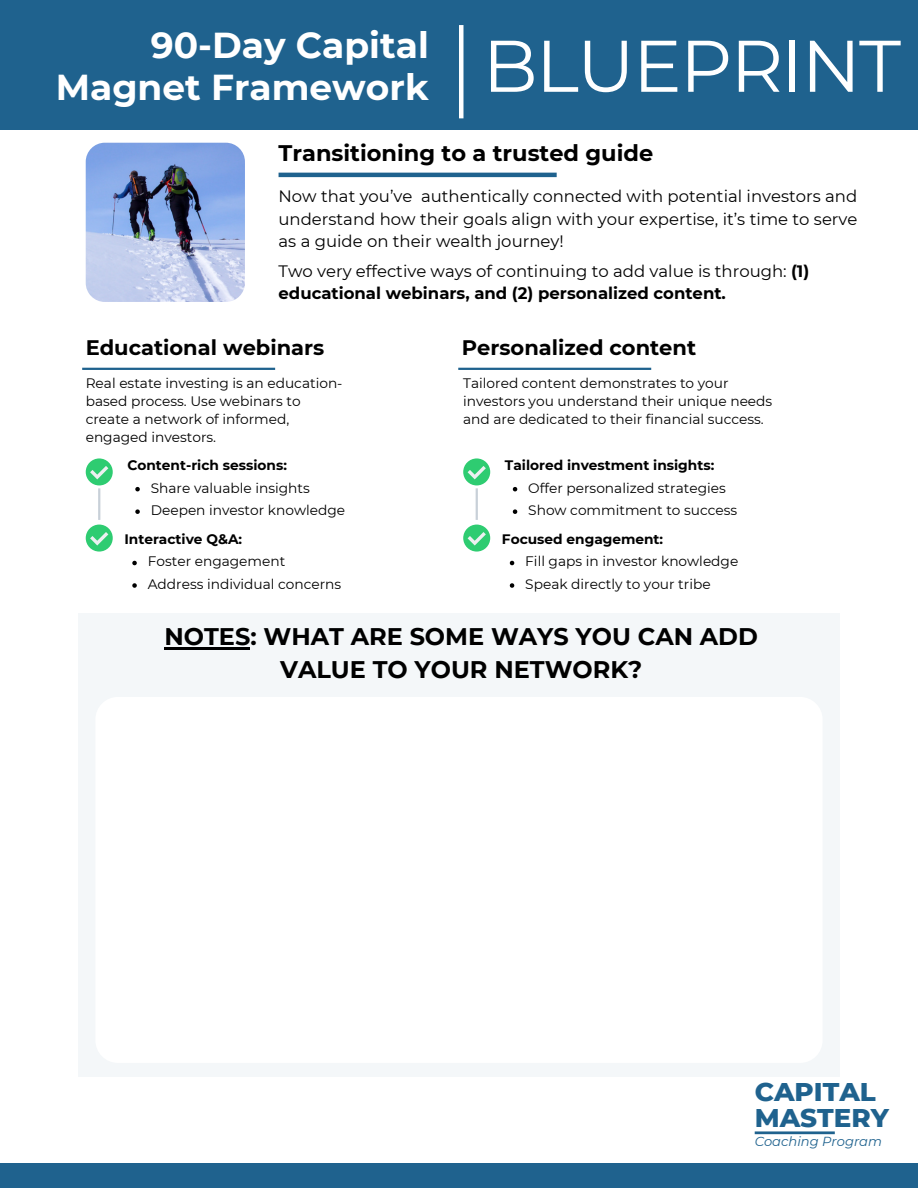
<style>
.page{position:relative;width:918px;height:1188px;background:#fff}
.page>*{position:absolute;margin:0;border:0;box-sizing:border-box;transform-origin:0 0}
.t1{font:700 36px/41.7px "Montserrat";color:#fff}
.t2{font:800 26.1px/25.8px "Montserrat";color:#1f628e}
.t3{font:700 24px/32.7px "Montserrat";color:#000;text-align:center}
.t4{font:700 22.5px "Montserrat";color:#000}
.t5{font:700 21px "Montserrat";color:#000}
.t6{font:16.5px/22.5px "Montserrat";color:#000;text-align:justify}
.t7{font:13.8px/18px "Montserrat";color:#000}
.t8{font:700 13.8px "Montserrat";color:#000}
.t9{font:italic 13.05px "Montserrat";color:#1f628e}
.s1{font-weight:700}
</style>
<div class="page">
<div style="left:0;top:1163px;width:918px;height:25px;background:#1f628e"></div>
<div style="left:0;top:0;width:918px;height:130px;background:#1f628e"></div>
<hr style="left:459px;top:25px;width:4px;height:93px;background:#fff">
<hr style="left:279px;top:173px;width:278px;height:4px;background:#1f628e">
<img style="left:86px;top:143px;width:159px;height:159px;border-radius:19px">
<hr style="left:82px;top:368px;width:193px;height:2px;background:#1f628e">
<div style="left:86px;top:458px;width:27px;height:27px;background:#2ecc71;border-radius:50%"></div>
<svg style="left:90px;top:466px;width:18px;height:13px"></svg>
<svg style="left:135px;top:487px;width:5px;height:4px"></svg>
<svg style="left:135px;top:509px;width:5px;height:5px"></svg>
<hr style="left:458px;top:368px;width:193px;height:2px;background:#1f628e">
<hr style="left:98px;top:488px;width:2px;height:32px;background:#c8d0d8">
<svg style="left:132px;top:561px;width:5px;height:4px"></svg>
<svg style="left:132px;top:583px;width:5px;height:5px"></svg>
<div style="left:86px;top:525px;width:27px;height:27px;background:#2ecc71;border-radius:50%"></div>
<svg style="left:90px;top:532px;width:18px;height:14px"></svg>
<div style="left:463px;top:458px;width:27px;height:27px;background:#2ecc71;border-radius:50%"></div>
<svg style="left:468px;top:466px;width:18px;height:13px"></svg>
<svg style="left:513px;top:487px;width:4px;height:4px"></svg>
<svg style="left:513px;top:509px;width:4px;height:5px"></svg>
<hr style="left:476px;top:488px;width:2px;height:32px;background:#c8d0d8">
<svg style="left:510px;top:561px;width:4px;height:4px"></svg>
<svg style="left:510px;top:583px;width:4px;height:5px"></svg>
<div style="left:463px;top:525px;width:27px;height:27px;background:#2ecc71;border-radius:50%"></div>
<svg style="left:468px;top:532px;width:18px;height:14px"></svg>
<div style="left:78px;top:613px;width:762px;height:463px;background:#f4f7f9"></div>
<div style="left:95px;top:697px;width:728px;height:366px;background:#fff;border-radius:23px"></div>
<hr style="left:165px;top:648px;width:85px;height:2px;background:#000">
<hr style="left:755px;top:1131px;width:80px;height:3px;background:#1f628e">
<h1 class="t1" style="left:56px;top:23px;width:847px;text-indent:95px">90-Day Capital<br>Magnet Framework <sup>BLUEPRINT</sup></h1>
<h3 class="t4" style="left:279px;top:137px;width:376px">Transitioning to a trusted guide</h3>
<p class="t6" style="left:279px;top:185px;width:580px">Now that you’ve authentically connected with potential investors and understand how their goals align with your expertise, it’s time to serve as a guide on their wealth journey!</p>
<p class="t6" style="left:279px;top:259px;width:532px">Two very effective ways of continuing to add value is through: <span class="s1">(1) educational webinars, and (2) personalized content.</span></p>
<h3 class="t5" style="left:86px;top:333px;width:240px">Educational webinars</h3>
<p class="t7" style="left:86px;top:373px;width:258px">Real estate investing is an education&shy;based process. Use webinars to create a network of informed, engaged investors.</p>
<p class="t8" style="left:127px;top:455px;width:161px">Content-rich sessions:</p>
<p class="t7" style="left:151px;top:476px;width:196px;line-height:22.5px">Share valuable insights<br>Deepen investor knowledge</p>
<h3 class="t5" style="left:462px;top:333px;width:236px">Personalized content</h3>
<p class="t7" style="left:463px;top:373px;width:311px">Tailored content demonstrates to your investors you understand their unique needs and are dedicated to their financial success.</p>
<p class="t8" style="left:505px;top:455px;width:211px">Tailored investment insights:</p>
<p class="t7" style="left:528px;top:476px;width:210px;line-height:22.5px">Offer personalized strategies<br>Show commitment to success</p>
<p class="t8" style="left:502px;top:529px;width:163px">Focused engagement:</p>
<p class="t7" style="left:525px;top:550px;width:215px;line-height:22.5px">Fill gaps in investor knowledge<br>Speak directly to your tribe</p>
<h3 class="t3" style="left:165px;top:619px;width:595px">NOTES: WHAT ARE SOME WAYS YOU CAN ADD<br>VALUE TO YOUR NETWORK?</h3>
<p class="t8" style="left:124px;top:529px;width:119px">Interactive Q&amp;A:</p>
<p class="t7" style="left:148px;top:550px;width:195px;line-height:22.5px">Foster engagement<br>Address individual concerns</p>
<h2 class="t2" style="left:755px;top:1078px;width:136px">CAPITAL<br>MASTERY</h2>
<p class="t9" style="left:755px;top:1133px;width:129px">Coaching Program</p>
</div>
